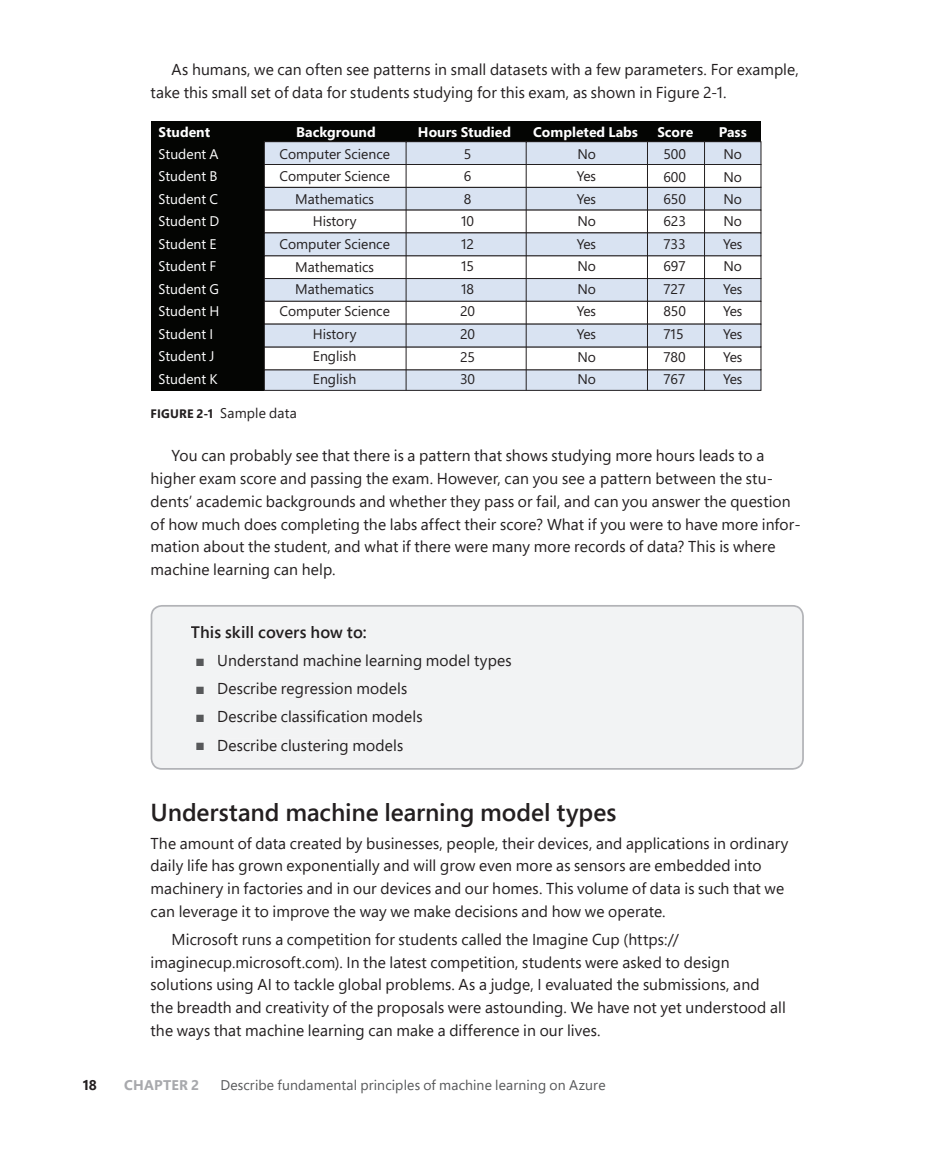
<style>
.page{position:relative;width:930px;height:1150px;background:#fff}
.page>*{position:absolute;margin:0;border:0;box-sizing:border-box;transform-origin:0 0}
.t1{font:600 24.5px "Segoe Pro";color:#231f20}
.t2{font:600 16.62px "Segoe Pro";letter-spacing:.005em;color:#231f20}
.t3{font:15.75px/22.8px "Segoe Pro";letter-spacing:.005em;color:#231f20}
.t4{font:14px/22.6px "Segoe Pro";color:#231f20}
.t5{font:14px/22.6px "Segoe Pro";color:#fff}
.t6{font:14px "Segoe Pro";letter-spacing:.01em;color:#57585a}
.t7{font:700 14px "Segoe Pro";color:#fff}
.t8{font:700 14px "Segoe Pro";letter-spacing:.015em;color:#a8a9ad}
.t9{font:700 14px "Segoe Pro";color:#231f20}
.s1{font-weight:700;font-size:12.25px}
.s2{color:#57585a}
</style>
<div class="page">
<div style="left:151px;top:121px;width:609px;height:269px;background:#040503"></div>
<svg style="left:263px;top:141px;width:498px;height:250px;background:#dce1e9"></svg>
<div style="left:150px;top:605px;width:653px;height:165px;background:#f2f3f4"></div>
<p class="t3" style="left:151px;top:57px;width:649px;text-indent:21px">As humans, we can often see patterns in small datasets with a few parameters. For example, take this small set of data for students studying for this exam, as shown in Figure 2-1.</p>
<p class="t7" style="left:158px;top:122px;width:53px">Student</p>
<p class="t7" style="left:296px;top:122px;width:81px">Background</p>
<p class="t7" style="left:418px;top:122px;width:95px">Hours Studied</p>
<p class="t7" style="left:533px;top:122px;width:106px">Completed Labs</p>
<p class="t7" style="left:657px;top:122px;width:37px">Score</p>
<p class="t7" style="left:718px;top:122px;width:30px">Pass</p>
<p class="t5" style="left:159px;top:142px;width:61px">Student A</p>
<p class="t4" style="left:279px;top:142px;width:112px">Computer Science</p>
<p class="t4" style="left:464px;top:142px;width:9px">5</p>
<p class="t4" style="left:577px;top:142px;width:20px">No</p>
<p class="t4" style="left:663px;top:143px;width:24px">500</p>
<p class="t4" style="left:723px;top:142px;width:21px;text-align:justify">No No No No Yes</p>
<p class="t4" style="left:723px;top:277px;width:21px;text-align:justify">Yes Yes Yes Yes Yes</p>
<p class="t5" style="left:158px;top:165px;width:62px">Student B<br>Student C<br>Student D<br>Student E<br>Student F<br>Student G<br>Student H<br>Student I<br>Student J<br>Student K</p>
<p class="t4" style="left:150px;top:401px;width:148px"><span class="s1">FIGURE 2-1</span> Sample data</p>
<p class="t3" style="left:151px;top:444px;width:651px;text-indent:21px">You can probably see that there is a pattern that shows studying more hours leads to a higher exam score and passing the exam. However, can you see a pattern between the stu&shy;dents’ academic backgrounds and whether they pass or fail, and can you answer the question of how much does completing the labs affect their score? What if you were to have more infor&shy;mation about the student, and what if there were many more records of data? This is where machine learning can help.</p>
<p class="t4" style="left:279px;top:165px;width:112px">Computer Science</p>
<p class="t4" style="left:460px;top:165px;width:17px">6<br>8<br>10<br>12<br>15<br>18<br>20<br>20<br>25<br>30</p>
<p class="t4" style="left:576px;top:165px;width:21px">Yes<br>Yes</p>
<p class="t4" style="left:576px;top:232px;width:21px">Yes</p>
<p class="t4" style="left:663px;top:165px;width:24px">600<br>650<br>623<br>733<br>697<br>727<br>850<br>715<br>780<br>767</p>
<p class="t4" style="left:295px;top:187px;width:80px">Mathematics</p>
<p class="t4" style="left:312px;top:210px;width:45px">History</p>
<p class="t4" style="left:577px;top:210px;width:20px">No</p>
<p class="t4" style="left:577px;top:255px;width:20px">No<br>No</p>
<p class="t4" style="left:279px;top:232px;width:112px">Computer Science</p>
<p class="t4" style="left:723px;top:254px;width:20px">No</p>
<p class="t4" style="left:295px;top:256px;width:80px">Mathematics</p>
<p class="t4" style="left:295px;top:277px;width:80px">Mathematics</p>
<p class="t4" style="left:279px;top:300px;width:112px">Computer Science</p>
<p class="t4" style="left:576px;top:300px;width:21px">Yes<br>Yes</p>
<p class="t4" style="left:312px;top:322px;width:45px;text-align:justify">History English English</p>
<p class="t4" style="left:577px;top:345px;width:20px">No<br>No</p>
<p class="t2" style="left:191px;top:621px;width:177px">This skill covers how to:</p>
<p class="t3" style="left:196px;top:649px;width:317px"><span class="s2">■</span> Understand machine learning model types</p>
<p class="t3" style="left:196px;top:677px;width:212px"><span class="s2">■</span> Describe regression models</p>
<p class="t3" style="left:196px;top:705px;width:228px"><span class="s2">■</span> Describe classification models</p>
<p class="t3" style="left:196px;top:733px;width:208px"><span class="s2">■</span> Describe clustering models</p>
<h1 class="t1" style="left:150px;top:795px;width:467px">Understand machine learning model types</h1>
<p class="t3" style="left:150px;top:831px;width:639px">The amount of data created by businesses, people, their devices, and applications in ordinary daily life has grown exponentially and will grow even more as sensors are embedded into machinery in factories and in our devices and our homes. This volume of data is such that we can leverage it to improve the way we make decisions and how we operate.</p>
<p class="t3" style="left:150px;top:927px;width:636px;text-indent:21px">Microsoft runs a competition for students called the Imagine Cup (https:// imaginecup.microsoft.com). In the latest competition, students were asked to design solutions using AI to tackle global problems. As a judge, I evaluated the submissions, and the breadth and creativity of the proposals were astounding. We have not yet understood all the ways that machine learning can make a difference in our lives.</p>
<p class="t9" style="left:83px;top:1074px;width:16px">18</p>
<p class="t8" style="left:124px;top:1074px;width:77px">CHAPTER 2</p>
<p class="t6" style="left:220px;top:1075px;width:386px">Describe fundamental principles of machine learning on Azure</p>
</div>
